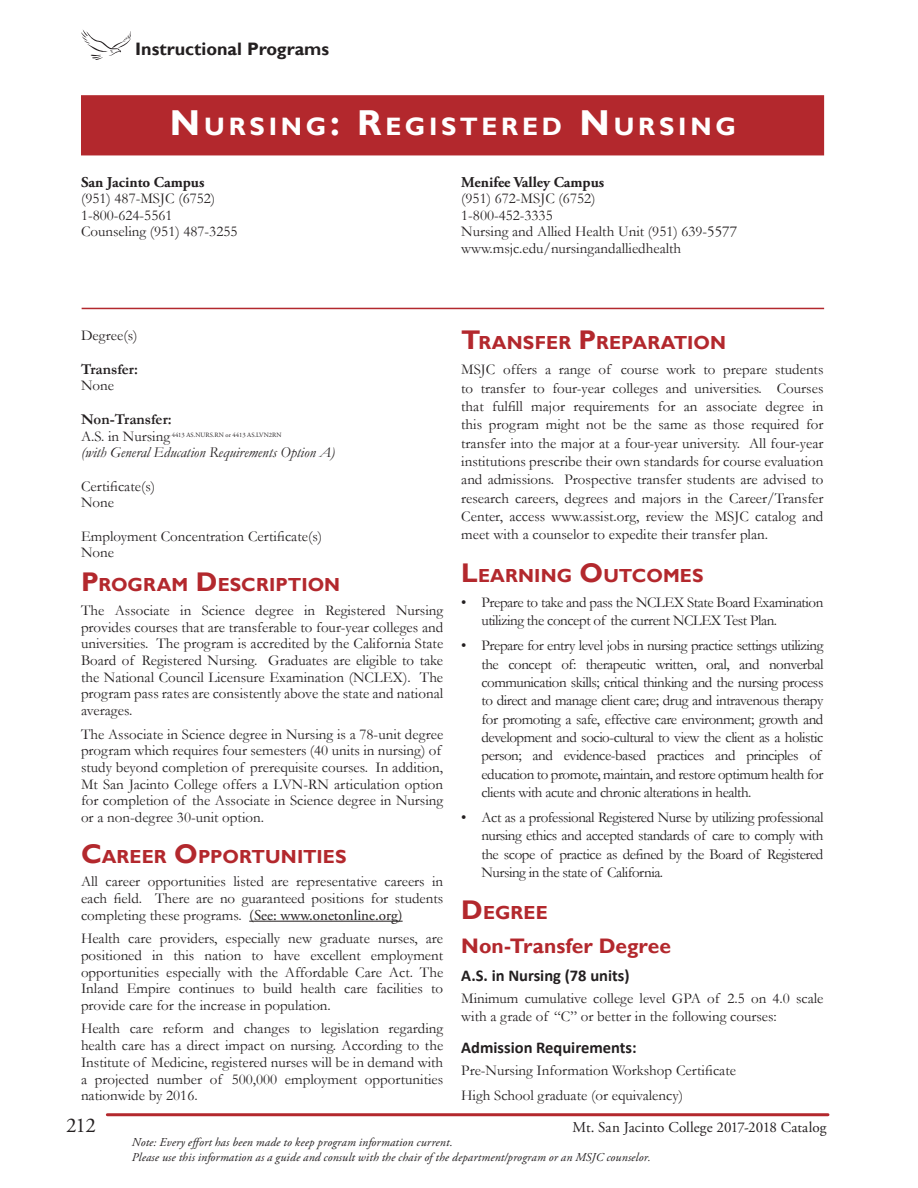
<style>
.page{position:relative;width:918px;height:1188px;background:#fff}
.page>*{position:absolute;margin:0;border:0;box-sizing:border-box;transform-origin:0 0}
.Title_-_Academics{font:700 25.2px "Gill Sans";letter-spacing:.15em;color:#fff}
.Sub_Titles_-_no_TOC{font:700 21px "Gill Sans";letter-spacing:.005em;color:#b3282d}
.t1{font:21px "Adobe Garamond Pro";color:#231f20}
.Title_-_no_TOC{font:700 18.9px "Gill Sans";letter-spacing:.005em;color:#b3282d}
.t2{font:700 18px "Gill Sans";color:#231f20}
.Sub_Sub_Title_Black{font:700 16.5px "Calibri";color:#231f20}
.Garamond_10_11_pt__b{font:15px/16.6px "Garamond";color:#231f20;text-align:justify}
.Body_text_-_bullets{font:15px/18.3px "Garamond";letter-spacing:-.03em;color:#231f20}
.Garamond_10_11_pt__b-2{font:italic 15px "Garamond";color:#231f20}
.t3{font:15px "Adobe Garamond Pro";letter-spacing:.005em;color:#231f20}
.Garamond_10_11_pt__b-3{font:700 15px "Adobe Garamond Pro";color:#231f20}
.Garamond_10_11_pt__b-4{font:700 15px "Garamond";color:#231f20}
.t4{font:italic 12px/14.4px "Adobe Garamond Pro";letter-spacing:.015em;color:#231f20}
.Garamond_10_11_pt__b-5{font:6.6px "Adobe Garamond Pro";color:#231f20}
.s1{font-size:36px}
.s2{font-family:"Adobe Garamond Pro"}
.s3{font-size:27px}
</style>
<div class="page">
<hr style="left:107px;top:1113px;width:721px;height:3px;background:#b3282d">
<svg style="left:81px;top:29px;width:50px;height:31px"></svg>
<hr style="left:249px;top:921px;width:154px;height:1px;background:#231f20">
<div style="left:81px;top:95px;width:743px;height:60px;background:#b3282d"></div>
<hr style="left:82px;top:308px;width:742px;height:1px;background:#b3282d">
<p class="t2" style="left:135px;top:38px;width:195px">Instructional Programs</p>
<p class="Title_-_Academics" style="left:170px;top:111px;width:565px"><span class="s1">N</span> URSI NG <span class="s1">: R</span>EGI STERED <span class="s1">N</span> URSI NG</p>
<p class="Garamond_10_11_pt__b-3" style="left:81px;top:173px;width:125px">San Jacinto Campus</p>
<p class="Garamond_10_11_pt__b" style="left:81px;top:190px;width:136px">(951) 487-MSJC (6752)</p>
<p class="Garamond_10_11_pt__b" style="left:81px;top:206px;width:93px">1-800-624-5561</p>
<p class="Garamond_10_11_pt__b" style="left:81px;top:223px;width:158px">Counseling (951) 487-3255</p>
<p class="Garamond_10_11_pt__b-3" style="left:461px;top:173px;width:145px">Menifee Valley Campus</p>
<p class="Garamond_10_11_pt__b" style="left:461px;top:190px;width:136px">(951) 672-MSJC (6752)</p>
<p class="Garamond_10_11_pt__b" style="left:461px;top:206px;width:93px">1-800-452-3335</p>
<p class="Garamond_10_11_pt__b" style="left:461px;top:223px;width:278px">Nursing and Allied Health Unit (951) 639-<span class="s2">5577</span></p>
<p class="Garamond_10_11_pt__b" style="left:461px;top:239px;width:222px">www.msjc.edu/nursingandalliedhealth</p>
<p class="Garamond_10_11_pt__b" style="left:81px;top:327px;width:58px">Degree(s)</p>
<p class="Garamond_10_11_pt__b-4" style="left:81px;top:359px;width:59px">Transfer:</p>
<p class="Garamond_10_11_pt__b" style="left:81px;top:377px;width:35px">None</p>
<p class="Garamond_10_11_pt__b-4" style="left:81px;top:409px;width:92px">Non-Transfer:</p>
<p class="Garamond_10_11_pt__b" style="left:81px;top:427px;width:91px">A.S. in Nursing</p>
<p class="Garamond_10_11_pt__b-5" style="left:172px;top:431px;width:111px">4413 AS.NURS.RN or 4413 AS.LVN2RN</p>
<p class="Garamond_10_11_pt__b-2" style="left:81px;top:442px;width:255px">(with General Education Requirements Option A)</p>
<p class="Garamond_10_11_pt__b" style="left:81px;top:477px;width:76px">Certificate(s)</p>
<p class="Garamond_10_11_pt__b" style="left:81px;top:494px;width:35px">None</p>
<p class="Garamond_10_11_pt__b" style="left:81px;top:527px;width:243px">Employment Concentration Certificate(s)</p>
<p class="Garamond_10_11_pt__b" style="left:81px;top:544px;width:35px">None</p>
<p class="Title_-_no_TOC" style="left:81px;top:574px;width:261px"><span class="s3">P</span>ROGRAM <span class="s3">D</span> ESCRI PTION</p>
<p class="Garamond_10_11_pt__b" style="left:81px;top:601px;width:364px">The Associate in Science degree in Registered Nursing provides courses that are transferable to four-year colleges and universities. The program is accredited by the California State Board of Registered Nursing. Graduates are eligible to take the National Council Licensure Examination (NCLEX). The program pass rates are consistently above the state and national averages.</p>
<p class="Garamond_10_11_pt__b" style="left:81px;top:725px;width:364px;text-align:left">The Associate in Science degree in Nursing is a 78-unit degree program which requires four semesters (40 units in nursing) of study beyond completion of prerequisite courses. In addition, Mt San Jacinto College offers a LVN-RN articulation option for completion of the Associate in Science degree in Nursing or a non-degree 30-unit option.</p>
<p class="Title_-_no_TOC" style="left:81px;top:845px;width:267px"><span class="s3">C</span>AREER <span class="s3">O</span>PPORTUNITI ES</p>
<p class="Garamond_10_11_pt__b" style="left:81px;top:873px;width:364px">All career opportunities listed are representative careers in each field. There are no guaranteed positions for students completing these programs. <span class="s2">(See: www.onetonline.org)</span></p>
<p class="Garamond_10_11_pt__b" style="left:81px;top:930px;width:364px">Health care providers, especially new graduate nurses, are positioned in this nation to have excellent employment opportunities especially with the Affordable Care Act. The Inland Empire continues to build health care facilities to provide care for the increase in population.</p>
<p class="Garamond_10_11_pt__b" style="left:81px;top:1020px;width:364px">Health care reform and changes to legislation regarding health care has a direct impact on nursing. According to the Institute of Medicine, registered nurses will be in demand with a projected number of 500,000 employment opportunities nationwide by 2016.</p>
<p class="Title_-_no_TOC" style="left:461px;top:331px;width:266px"><span class="s3">T</span>RANSFER <span class="s3">P</span>REPARATION</p>
<p class="Garamond_10_11_pt__b" style="left:461px;top:360px;width:364px;line-height:18.3px">MSJC offers a range of course work to prepare students to transfer to four-year colleges and universities. Courses that fulfill major requirements for an associate degree in this program might not be the same as those required for transfer into the major at a four-year university. All four-year institutions prescribe their own standards for course evaluation and admissions. Prospective transfer students are advised to research careers, degrees and majors in the Career/Transfer Center, access www.assist.org, review the MSJC catalog and meet with a counselor to expedite their transfer plan.</p>
<p class="Title_-_no_TOC" style="left:461px;top:564px;width:244px"><span class="s3">L</span>EARNI NG <span class="s3">O</span>UTCOMES</p>
<p class="Body_text_-_bullets" style="left:482px;top:593px;width:343px;text-indent:-20px">• Prepare to take and pass the NCLEX State Board Examination utilizing the concept of the current NCLEX Test Plan.</p>
<p class="Body_text_-_bullets" style="left:482px;top:636px;width:343px;text-indent:-20px">• Prepare for entry level jobs in nursing practice settings utilizing the concept of: therapeutic written, oral, and nonverbal communication skills; critical thinking and the nursing process to direct and manage client care; drug and intravenous therapy for promoting a safe, effective care environment; growth and development and socio-cultural to view the client as a holistic person; and evidence-based practices and principles of education to promote, maintain, and restore optimum health for clients with acute and chronic alterations in health.</p>
<p class="Body_text_-_bullets" style="left:482px;top:808px;width:344px;text-align:justify;text-indent:-20px">• Act as a professional Registered Nurse by utilizing professional nursing ethics and accepted standards of care to comply with the scope of practice as defined by the Board of Registered Nursing in the state of California.</p>
<p class="Title_-_no_TOC" style="left:461px;top:902px;width:88px"><span class="s3">D</span>EGREE</p>
<p class="Sub_Titles_-_no_TOC" style="left:461px;top:933px;width:211px">Non-Transfer Degree</p>
<p class="Sub_Sub_Title_Black" style="left:461px;top:965px;width:170px">A.S. in Nursing (78 units)</p>
<p class="Garamond_10_11_pt__b" style="left:461px;top:989px;width:364px;line-height:18.3px">Minimum cumulative college level GPA of 2.5 on 4.0 scale with a grade of “C” or better in the following courses:</p>
<p class="Sub_Sub_Title_Black" style="left:461px;top:1037px;width:177px">Admission Requirements:</p>
<p class="Garamond_10_11_pt__b" style="left:461px;top:1062px;width:276px">Pre-Nursing Information Workshop Certificate</p>
<p class="Garamond_10_11_pt__b" style="left:461px;top:1087px;width:223px">High School graduate (or equivalency)</p>
<h2 class="t1" style="left:66px;top:1113px;width:31px">212</h2>
<p class="t3" style="left:573px;top:1118px;width:255px">Mt. San Jacinto College 2017-2018 Catalog</p>
<p class="t4" style="left:132px;top:1136px;width:521px">Note: Every effort has been made to keep program information current.<br>Please use this information as a guide and consult with the chair of the department/program or an MSJC counselor.</p>
</div>
